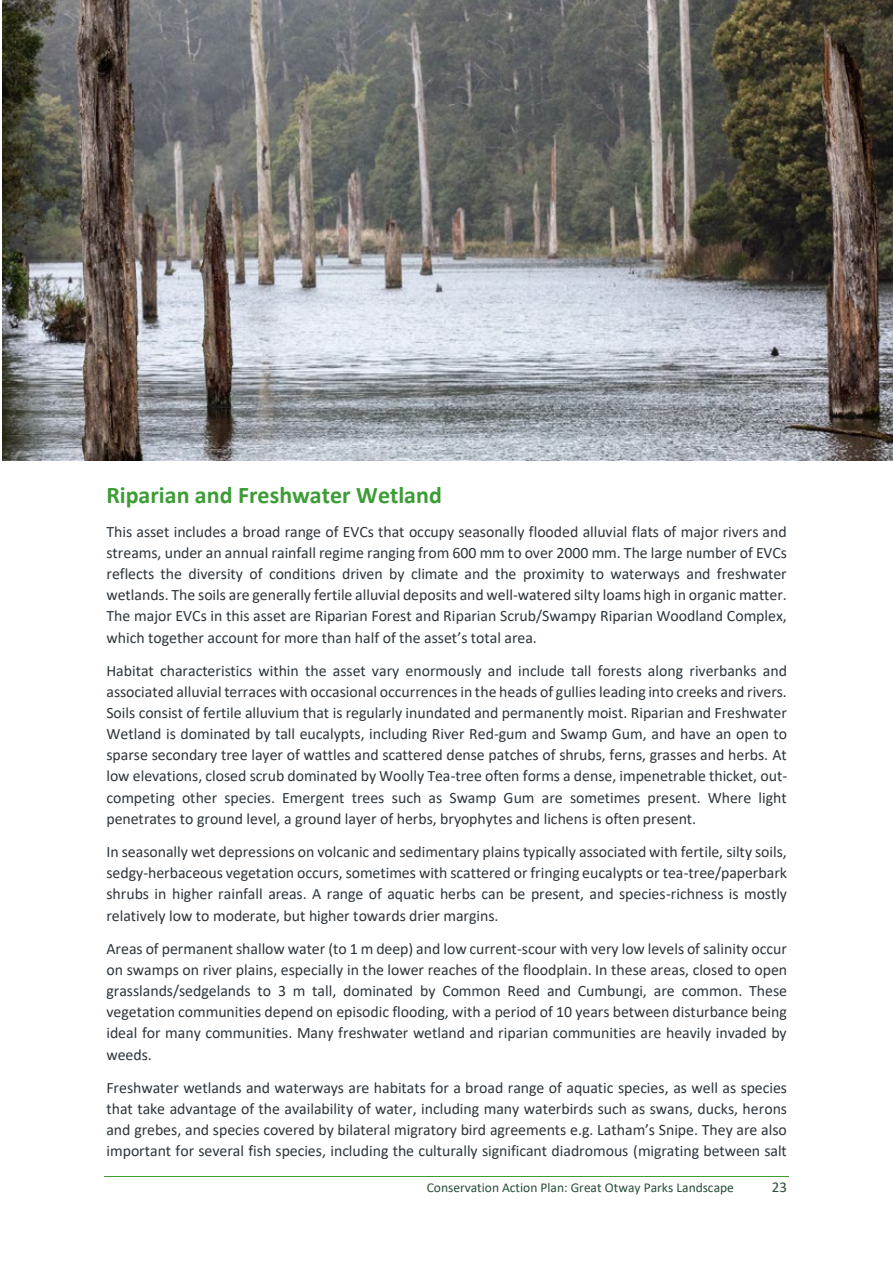
<style>
.page{position:relative;width:893px;height:1263px;background:#fff}
.page>*{position:absolute;margin:0;border:0;box-sizing:border-box;transform-origin:0 0}
.t1{font:700 24px "Calibri";color:#3c9c35}
.t2{font:15.9px/21.1px "Calibri";color:#2c353b;text-align:justify}
.t3{font:15px "Calibri";color:#284e36}
.t4{font:13.5px "Calibri";color:#284e36}
</style>
<div class="page">
<hr style="left:104px;top:1176px;width:685px;height:1px;background:#3f9c35">
<img style="left:2px;top:0;width:891px;height:460px">
<h1 class="t1" style="left:106px;top:478px;width:337px">Riparian and Freshwater Wetland</h1>
<p class="t2" style="left:106px;top:520px;width:682px">This asset includes a broad range of EVCs that occupy seasonally flooded alluvial flats of major rivers and streams, under an annual rainfall regime ranging from 600 mm to over 2000 mm. The large number of EVCs reflects the diversity of conditions driven by climate and the proximity to waterways and freshwater wetlands. The soils are generally fertile alluvial deposits and well-watered silty loams high in organic matter.<br>The major EVCs in this asset are Riparian Forest and Riparian Scrub/Swampy Riparian Woodland Complex, which together account for more than half of the asset’s total area.</p>
<p class="t2" style="left:106px;top:659px;width:682px">Habitat characteristics within the asset vary enormously and include tall forests along riverbanks and associated alluvial terraces with occasional occurrences in the heads of gullies leading into creeks and rivers.<br>Soils consist of fertile alluvium that is regularly inundated and permanently moist. Riparian and Freshwater Wetland is dominated by tall eucalypts, including River Red-gum and Swamp Gum, and have an open to sparse secondary tree layer of wattles and scattered dense patches of shrubs, ferns, grasses and herbs. At low elevations, closed scrub dominated by Woolly Tea-tree often forms a dense, impenetrable thicket, out&shy;competing other species. Emergent trees such as Swamp Gum are sometimes present. Where light penetrates to ground level, a ground layer of herbs, bryophytes and lichens is often present.</p>
<p class="t2" style="left:106px;top:840px;width:682px">In seasonally wet depressions on volcanic and sedimentary plains typically associated with fertile, silty soils, sedgy-herbaceous vegetation occurs, sometimes with scattered or fringing eucalypts or tea-tree/paperbark shrubs in higher rainfall areas. A range of aquatic herbs can be present, and species-richness is mostly relatively low to moderate, but higher towards drier margins.</p>
<p class="t2" style="left:106px;top:937px;width:682px">Areas of permanent shallow water (to 1 m deep) and low current-scour with very low levels of salinity occur on swamps on river plains, especially in the lower reaches of the floodplain. In these areas, closed to open grasslands/sedgelands to 3 m tall, dominated by Common Reed and Cumbungi, are common. These vegetation communities depend on episodic flooding, with a period of 10 years between disturbance being ideal for many communities. Many freshwater wetland and riparian communities are heavily invaded by weeds.</p>
<p class="t2" style="left:106px;top:1076px;width:682px">Freshwater wetlands and waterways are habitats for a broad range of aquatic species, as well as species that take advantage of the availability of water, including many waterbirds such as swans, ducks, herons and grebes, and species covered by bilateral migratory bird agreements e.g. Latham’s Snipe. They are also important for several fish species, including the culturally significant diadromous (migrating between salt</p>
<p class="t4" style="left:427px;top:1178px;width:309px">Conservation Action Plan: Great Otway Parks Landscape</p>
<p class="t3" style="left:772px;top:1177px;width:17px">23</p>
</div>
